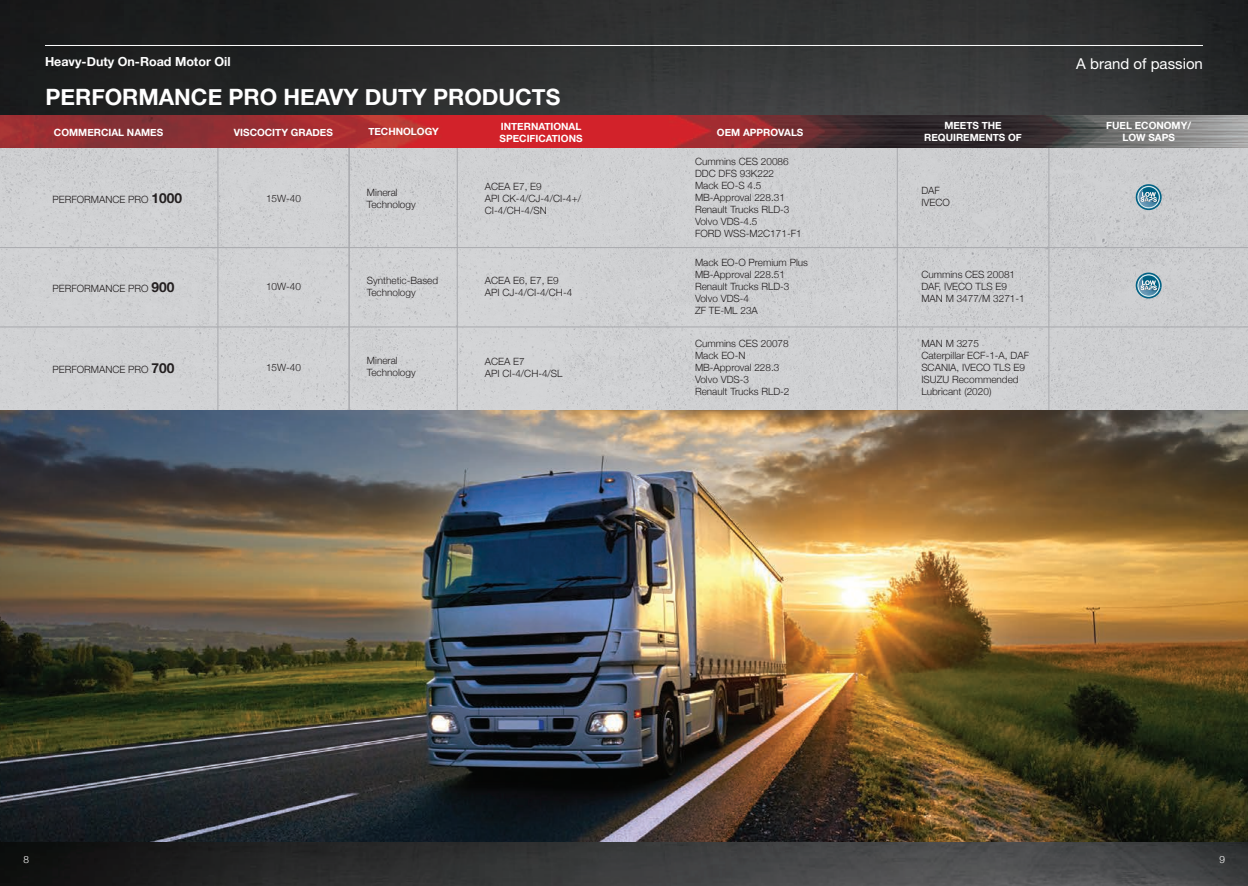
<style>
.page{position:relative;width:1248px;height:886px;background:#fff}
.page>*{position:absolute;margin:0;border:0;box-sizing:border-box;transform-origin:0 0}
.t1{font:700 22.5px "Helvetica Neue";color:#fff}
.t2{font:15px "Helvetica Neue LT Std";color:#fff}
.t3{font:700 12.5px "Helvetica Neue";color:#fff}
.t4{font:300 10px/12px "Helvetica Neue";color:#231f20}
.t5{font:700 10px/12px "Helvetica Neue";color:#fff;text-align:center}
.t6{font:300 10px "Helvetica Neue";color:#fff}
.s1{font-weight:700;font-size:13.75px}
</style>
<div class="page">
<img style="left:0;top:0;width:1247px;height:410px">
<hr style="left:0;top:326px;width:1247px;height:1px;background:#a8a9ad">
<hr style="left:0;top:247px;width:1247px;height:1px;background:#a8a9ad">
<div style="left:217px;top:115px;width:132px;height:331px;border:1px solid #a8a9ad"></div>
<div style="left:348px;top:115px;width:109px;height:331px;border:1px solid #a8a9ad"></div>
<div style="left:896px;top:115px;width:153px;height:331px;border:1px solid #a8a9ad"></div>
<img style="left:0;top:410px;width:1247px;height:432px">
<svg style="left:1135px;top:184px;width:26px;height:26px"></svg>
<svg style="left:1135px;top:272px;width:26px;height:26px"></svg>
<hr style="left:45px;top:45px;width:1157px;height:1px;background:#fff">
<img style="left:0;top:842px;width:1247px;height:44px">
<p class="t3" style="left:45px;top:51px;width:187px">Heavy-Duty On-Road Motor Oil</p>
<h1 class="t1" style="left:45px;top:79px;width:516px">PERFORMANCE PRO HEAVY DUTY PRODUCTS</h1>
<p class="t5" style="left:54px;top:127px;width:111px">COMMERCIAL NAMES</p>
<p class="t5" style="left:234px;top:126px;width:100px">VISCOCITY GRADES</p>
<p class="t5" style="left:368px;top:126px;width:72px">TECHNOLOGY</p>
<p class="t5" style="left:499px;top:120px;width:84px;text-align:left">INTERNATIONAL<br>SPECIFICATIONS</p>
<p class="t5" style="left:717px;top:126px;width:88px">OEM APPROVALS</p>
<p class="t5" style="left:924px;top:120px;width:99px">MEETS THE<br>REQUIREMENTS OF</p>
<p class="t5" style="left:1106px;top:120px;width:86px">FUEL ECONOMY/<br>LOW SAPS</p>
<h2 class="t2" style="left:1076px;top:58px;width:128px">A brand of passion</h2>
<p class="t4" style="left:53px;top:193px;width:131px">PERFORMANCE PRO <span class="s1">1000</span></p>
<p class="t4" style="left:485px;top:180px;width:98px">ACEA E7, E9<br>API CK-4/CJ-4/CI-4+/<br>CI-4/CH-4/SN</p>
<p class="t4" style="left:367px;top:186px;width:50px">Mineral<br>Technology</p>
<p class="t4" style="left:266px;top:192px;width:37px">15W-40</p>
<p class="t4" style="left:53px;top:282px;width:123px">PERFORMANCE PRO <span class="s1">900</span></p>
<p class="t4" style="left:485px;top:274px;width:89px">ACEA E6, E7, E9<br>API CJ-4/CI-4/CH-4</p>
<p class="t4" style="left:266px;top:280px;width:37px">10W-40</p>
<p class="t4" style="left:367px;top:274px;width:73px">Synthetic-Based<br>Technology</p>
<p class="t4" style="left:367px;top:354px;width:50px">Mineral<br>Technology</p>
<p class="t4" style="left:53px;top:363px;width:123px">PERFORMANCE PRO <span class="s1">700</span></p>
<p class="t4" style="left:485px;top:355px;width:79px">ACEA E7<br>API CI-4/CH-4/SL</p>
<p class="t4" style="left:266px;top:361px;width:37px">15W-40</p>
<p class="t4" style="left:695px;top:154px;width:108px">Cummins CES 20086<br>DDC DFS 93K222<br>Mack EO-S 4.5<br>MB-Approval 228.31<br>Renault Trucks RLD-3<br>Volvo VDS-4.5<br>FORD WSS-M2C171-F1</p>
<p class="t4" style="left:695px;top:256px;width:115px">Mack EO-O Premium Plus<br>MB-Approval 228.51<br>Renault Trucks RLD-3<br>Volvo VDS-4<br>ZF TE-ML 23A</p>
<p class="t4" style="left:921px;top:184px;width:30px">DAF<br>IVECO</p>
<p class="t4" style="left:921px;top:268px;width:105px">Cummins CES 20081<br>DAF, IVECO TLS E9<br>MAN M 3477/M 3271-1</p>
<p class="t4" style="left:695px;top:337px;width:96px">Cummins CES 20078<br>Mack EO-N<br>MB-Approval 228.3<br>Volvo VDS-3<br>Renault Trucks RLD-2</p>
<p class="t4" style="left:921px;top:337px;width:109px">MAN M 3275<br>Caterpillar ECF-1-A, DAF<br>SCANIA, IVECO TLS E9<br>ISUZU Recommended<br>Lubricant (2020)</p>
<p class="t6" style="left:24px;top:851px;width:7px">8</p>
<p class="t6" style="left:1219px;top:851px;width:7px">9</p>
</div>
